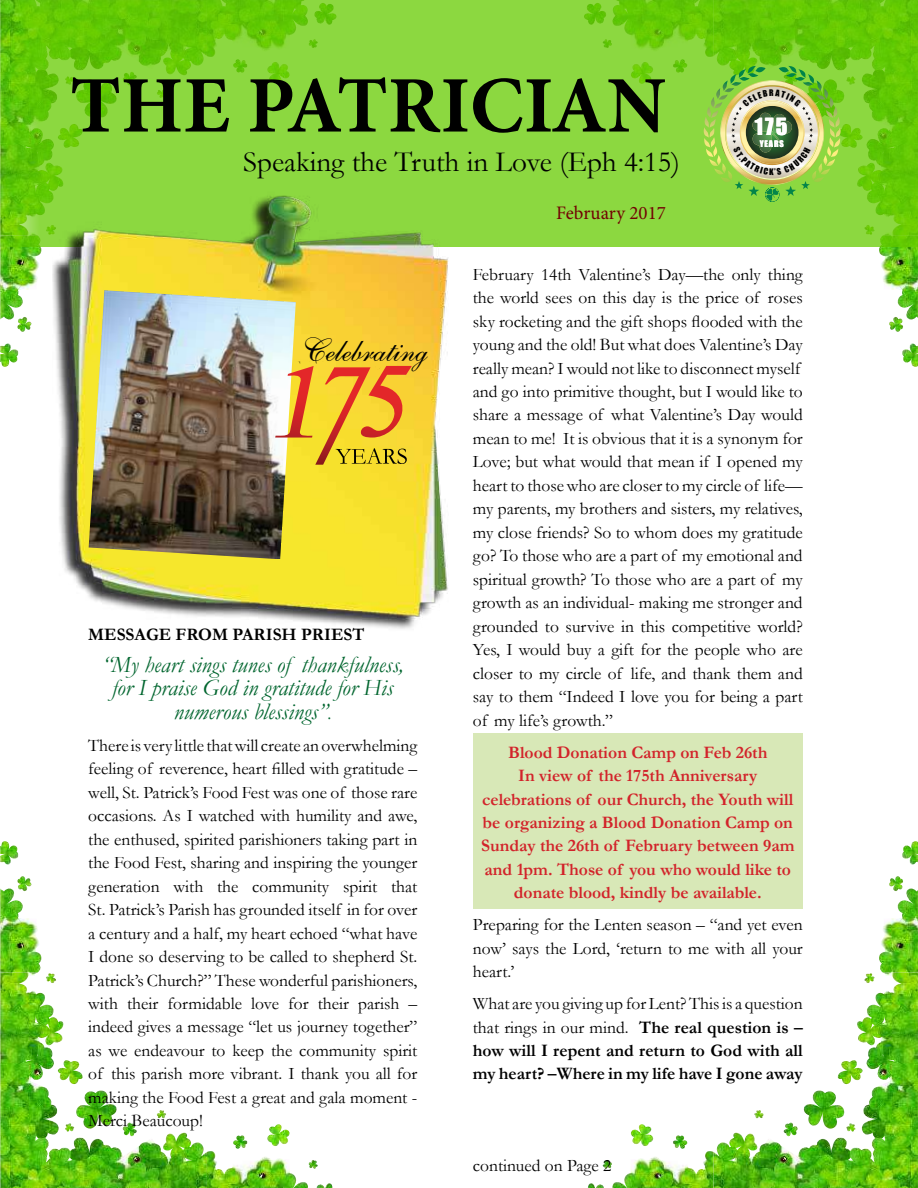
<style>
.page{position:relative;width:918px;height:1188px;background:#fff}
.page>*{position:absolute;margin:0;border:0;box-sizing:border-box;transform-origin:0 0}
.t1{font:700 80.25px "Minion Pro";color:#000}
.t2{font:33.15px "Shelley Allegro BT";color:#000}
.t3{font:29.4px "Garamond";color:#000}
.t4{font:26.25px "Shelley Allegro BT";color:#000}
.t5{font:italic 23.55px/23.5px "Garamond";color:#00652e;text-align:center}
.t6{font:21.9px "Impact";color:#fff}
.t7{font:19.05px "Minion Pro";color:#720203}
.t8{font:17.55px/23.5px "Garamond";color:#000;text-align:justify}
.t9{font:700 17.55px/23.5px "Garamond";color:#d2232a;text-align:center}
.t10{font:700 17.55px/23.5px "Garamond";color:#000;text-align:justify}
.t11{font:8.4px "Impact";letter-spacing:.1em;color:#fff}
.s1{font-size:17.55px}
.s2{font-weight:400}
</style>
<div class="page">
<img style="left:0;top:247px;width:42px;height:120px">
<svg style="left:655px;top:1174px;width:6px;height:4px"></svg>
<img style="left:799px;top:972px;width:102px;height:190px">
<img style="left:631px;top:1124px;width:76px;height:50px">
<img style="left:879px;top:841px;width:39px;height:131px">
<img style="left:879px;top:247px;width:39px;height:120px">
<img style="left:0;top:972px;width:207px;height:216px">
<img style="left:207px;top:1124px;width:89px;height:64px">
<img style="left:0;top:841px;width:42px;height:131px">
<div style="left:473px;top:733px;width:330px;height:176px;background:#d8e8b7"></div>
<svg style="left:0;top:0;width:918px;height:247px;background:#80d32f"></svg>
<img style="left:53px;top:190px;width:409px;height:439px">
<img style="left:89px;top:290px;width:207px;height:269px">
<svg style="left:275px;top:366px;width:137px;height:99px;background:#ecb341"></svg>
<img style="left:703px;top:66px;width:138px;height:136px">
<h1 class="t1" style="left:70px;top:49px;width:598px">THE PATRICIAN</h1>
<h3 class="t3" style="left:243px;top:142px;width:438px">Speaking the Truth in Love (Eph 4:15)</h3>
<p class="t7" style="left:556px;top:200px;width:111px">February 2017</p>
<p class="t6" style="left:755px;top:109px;width:34px">175</p>
<p class="t11" style="left:760px;top:137px;width:25px">YEARS</p>
<h2 class="t2" style="left:301px;top:329px;width:128px">Celebrating</h2>
<h3 class="t4" style="left:288px;top:336px;width:102px">Celebrating</h3>
<p class="t10" style="left:88px;top:623px;width:278px">MESSAGE FROM PARISH PRIEST</p>
<h3 class="t5" style="left:102px;top:652px;width:303px">“My heart sings tunes of thankfulness, for I praise God in gratitude for His numerous blessings”<span class="s1">.</span></h3>
<p class="t8" style="left:88px;top:733px;width:331px">There is very little that will create an overwhelming feeling of reverence, heart filled with gratitude – well, St. Patrick’s Food Fest was one of those rare occasions. As I watched with humility and awe, the enthused, spirited parishioners taking part in the Food Fest, sharing and inspiring the younger generation with the community spirit that St. Patrick’s Parish has grounded itself in for over a century and a half, my heart echoed “what have I done so deserving to be called to shepherd St.<br>Patrick’s Church?” These wonderful parishioners, with their formidable love for their parish – indeed gives a message “let us journey together” as we endeavour to keep the community spirit of this parish more vibrant. I thank you all for making the Food Fest a great and gala moment - Merci Beaucoup!</p>
<p class="t8" style="left:473px;top:262px;width:331px;text-align:left">February 14th Valentine’s Day—the only thing the world sees on this day is the price of roses sky rocketing and the gift shops flooded with the young and the old! But what does Valentine’s Day really mean? I would not like to disconnect myself and go into primitive thought, but I would like to share a message of what Valentine’s Day would mean to me! It is obvious that it is a synonym for Love; but what would that mean if I opened my heart to those who are closer to my circle of life— my parents, my brothers and sisters, my relatives, my close friends? So to whom does my gratitude go? To those who are a part of my emotional and spiritual growth? To those who are a part of my growth as an individual- making me stronger and grounded to survive in this competitive world?<br>Yes, I would buy a gift for the people who are closer to my circle of life, and thank them and say to them “Indeed I love you for being a part of my life’s growth.”</p>
<p class="t9" style="left:481px;top:740px;width:315px">Blood Donation Camp on Feb 26th<br>In view of the 175th Anniversary celebrations of our Church, the Youth will be organizing a Blood Donation Camp on Sunday the 26th of February between 9am and 1pm. Those of you who would like to donate blood, kindly be available.</p>
<p class="t8" style="left:473px;top:913px;width:331px">Preparing for the Lenten season – “and yet even now’ says the Lord, ‘return to me with all your heart.’</p>
<p class="t10" style="left:473px;top:992px;width:331px"><span class="s2">What are you giving up for Lent? This is a question that rings in our mind.</span> The real question is – how will I repent and return to God with all my heart? –Where in my life have I gone away</p>
<p class="t8" style="left:473px;top:1153px;width:140px">continued on Page 2</p>
</div>
